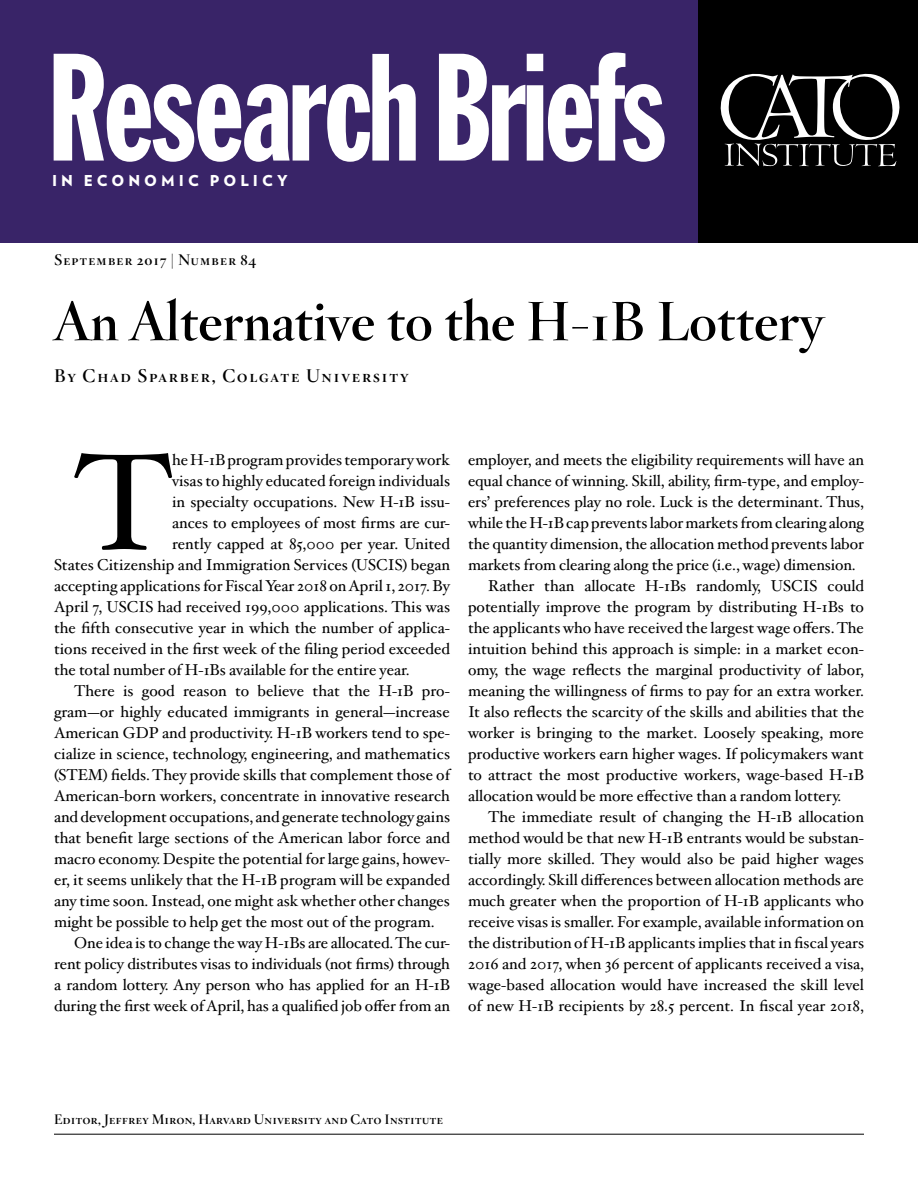
<style>
.page{position:relative;width:918px;height:1188px;background:#fff}
.page>*{position:absolute;margin:0;border:0;box-sizing:border-box;transform-origin:0 0}
.t1{font:150px "Franklin Gothic Std Extra Cond";letter-spacing:-.015em;color:#fff;scale:.95 1}
.t2{font:137.55px "Hoefler Txt";color:#000}
.t3{font:700 54px "Hoefler Titling";color:#000}
.t4{font:700 18px "Hoefler Titling";letter-spacing:.075em;color:#000}
.t5{font:15.75px "Hoefler Txt";color:#000}
.t6{font:700 15px "Hoefler Titling";letter-spacing:.05em;color:#000}
.t7{font:900 15px "Verlag";letter-spacing:.27em;color:#fff}
.t8{font:700 13.5px "Hoefler Titling";color:#000}
</style>
<div class="page">
<div style="left:0;top:0;width:698px;height:243px;background:#392468"></div>
<div style="left:698px;top:0;width:220px;height:243px;background:#000"></div>
<svg style="left:720px;top:73px;width:180px;height:94px"></svg>
<hr style="left:54px;top:1134px;width:810px;height:1px;background:#000">
<h1 class="t1" style="left:48px;top:28px;width:653px">Research Briefs</h1>
<p class="t7" style="left:52px;top:168px;width:237px">IN ECONOMIC POLICY</p>
<p class="t6" style="left:54px;top:248px;width:204px">September 2017 | Number 84</p>
<h3 class="t3" style="left:54px;top:278px;width:774px">An Alternative to the H-1B Lottery</h3>
<p class="t4" style="left:54px;top:361px;width:356px">By Chad Sparber, Colgate University</p>
<h2 class="t2" style="left:74px;top:400px;width:99px">T</h2>
<p class="t5" style="left:172px;top:448px;width:279px">he H-1B program provides temporary work</p>
<p class="t5" style="left:172px;top:469px;width:279px">visas to highly educated foreign individuals</p>
<p class="t5" style="left:172px;top:490px;width:279px">in specialty occupations. New H-1B issu-</p>
<p class="t5" style="left:172px;top:511px;width:279px">ances to employees of most firms are cur-</p>
<p class="t5" style="left:172px;top:532px;width:279px">rently capped at 85,000 per year. United</p>
<p class="t5" style="left:54px;top:553px;width:398px">States Citizenship and Immigration Services (USCIS) began</p>
<p class="t5" style="left:54px;top:574px;width:397px">accepting applications for Fiscal Year 2018 on April 1, 2017. By</p>
<p class="t5" style="left:54px;top:595px;width:398px">April 7, USCIS had received 199,000 applications. This was</p>
<p class="t5" style="left:54px;top:616px;width:397px">the fifth consecutive year in which the number of applica-</p>
<p class="t5" style="left:54px;top:637px;width:398px">tions received in the first week of the filing period exceeded</p>
<p class="t5" style="left:54px;top:658px;width:357px">the total number of H-1Bs available for the entire year.</p>
<p class="t5" style="left:74px;top:679px;width:377px">There is good reason to believe that the H-1B pro-</p>
<p class="t5" style="left:54px;top:700px;width:397px">gram—or highly educated immigrants in general—increase</p>
<p class="t5" style="left:54px;top:721px;width:398px">American GDP and productivity. H-1B workers tend to spe-</p>
<p class="t5" style="left:54px;top:742px;width:398px">cialize in science, technology, engineering, and mathematics</p>
<p class="t5" style="left:54px;top:763px;width:397px">(STEM) fields. They provide skills that complement those of</p>
<p class="t5" style="left:54px;top:784px;width:398px">American-born workers, concentrate in innovative research</p>
<p class="t5" style="left:54px;top:805px;width:398px">and development occupations, and generate technology gains</p>
<p class="t5" style="left:54px;top:826px;width:397px">that benefit large sections of the American labor force and</p>
<p class="t5" style="left:54px;top:847px;width:398px">macro economy. Despite the potential for large gains, howev-</p>
<p class="t5" style="left:54px;top:868px;width:397px">er, it seems unlikely that the H-1B program will be expanded</p>
<p class="t5" style="left:54px;top:889px;width:398px">any time soon. Instead, one might ask whether other changes</p>
<p class="t5" style="left:54px;top:910px;width:382px">might be possible to help get the most out of the program.</p>
<p class="t5" style="left:74px;top:931px;width:377px">One idea is to change the way H-1Bs are allocated. The cur-</p>
<p class="t5" style="left:54px;top:952px;width:398px">rent policy distributes visas to individuals (not firms) through</p>
<p class="t5" style="left:54px;top:973px;width:397px">a random lottery. Any person who has applied for an H-1B</p>
<p class="t5" style="left:54px;top:994px;width:398px">during the first week of April, has a qualified job offer from an</p>
<p class="t5" style="left:468px;top:448px;width:398px">employer, and meets the eligibility requirements will have an</p>
<p class="t5" style="left:468px;top:469px;width:398px">equal chance of winning. Skill, ability, firm-type, and employ-</p>
<p class="t5" style="left:468px;top:490px;width:397px">ers’ preferences play no role. Luck is the determinant. Thus,</p>
<p class="t5" style="left:468px;top:511px;width:398px">while the H-1B cap prevents labor markets from clearing along</p>
<p class="t5" style="left:468px;top:532px;width:398px">the quantity dimension, the allocation method prevents labor</p>
<p class="t5" style="left:468px;top:553px;width:389px">markets from clearing along the price (i.e., wage) dimension.</p>
<p class="t5" style="left:488px;top:574px;width:377px">Rather than allocate H-1Bs randomly, USCIS could</p>
<p class="t5" style="left:468px;top:595px;width:398px">potentially improve the program by distributing H-1Bs to</p>
<p class="t5" style="left:468px;top:616px;width:397px">the applicants who have received the largest wage offers. The</p>
<p class="t5" style="left:468px;top:637px;width:397px">intuition behind this approach is simple: in a market econ-</p>
<p class="t5" style="left:468px;top:658px;width:397px">omy, the wage reflects the marginal productivity of labor,</p>
<p class="t5" style="left:468px;top:679px;width:398px">meaning the willingness of firms to pay for an extra worker.</p>
<p class="t5" style="left:468px;top:700px;width:398px">It also reflects the scarcity of the skills and abilities that the</p>
<p class="t5" style="left:468px;top:721px;width:397px">worker is bringing to the market. Loosely speaking, more</p>
<p class="t5" style="left:468px;top:742px;width:397px">productive workers earn higher wages. If policymakers want</p>
<p class="t5" style="left:468px;top:763px;width:398px">to attract the most productive workers, wage-based H-1B</p>
<p class="t5" style="left:468px;top:784px;width:375px">allocation would be more effective than a random lottery.</p>
<p class="t5" style="left:488px;top:805px;width:377px">The immediate result of changing the H-1B allocation</p>
<p class="t5" style="left:468px;top:826px;width:398px">method would be that new H-1B entrants would be substan-</p>
<p class="t5" style="left:468px;top:847px;width:397px">tially more skilled. They would also be paid higher wages</p>
<p class="t5" style="left:468px;top:868px;width:398px">accordingly. Skill differences between allocation methods are</p>
<p class="t5" style="left:468px;top:889px;width:398px">much greater when the proportion of H-1B applicants who</p>
<p class="t5" style="left:468px;top:910px;width:398px">receive visas is smaller. For example, available information on</p>
<p class="t5" style="left:468px;top:931px;width:398px">the distribution of H-1B applicants implies that in fiscal years</p>
<p class="t5" style="left:468px;top:952px;width:398px">2016 and 2017, when 36 percent of applicants received a visa,</p>
<p class="t5" style="left:468px;top:973px;width:398px">wage-based allocation would have increased the skill level</p>
<p class="t5" style="left:468px;top:994px;width:398px">of new H-1B recipients by 28.5 percent. In fiscal year 2018,</p>
<p class="t8" style="left:54px;top:1108px;width:391px">Editor, Jeffrey Miron, Harvard University and Cato Institute</p>
</div>
